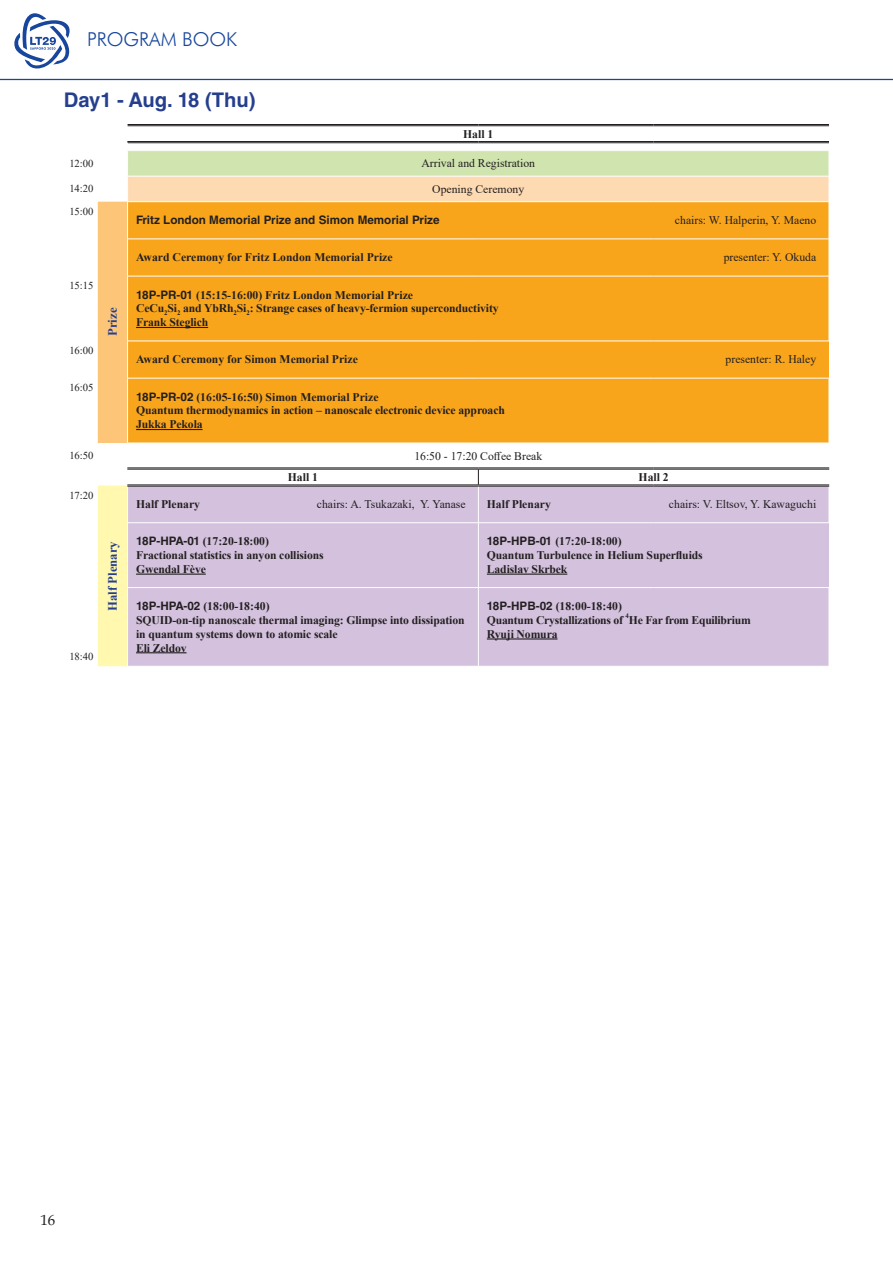
<style>
.page{position:relative;width:893px;height:1263px;background:#fff}
.page>*{position:absolute;margin:0;border:0;box-sizing:border-box;transform-origin:0 0}
.t1{font:700 20.25px "Helvetica LT Std";color:#253f8e}
.t2{font:300 19.2px "Futura BT";color:#18469d}
.t3{font:14.85px "Book Antiqua";color:#231f20}
.t4{font:700 12.75px "Times New Roman";color:#253f8e}
.t5{font:700 11.7px/13.8px "Times New Roman";letter-spacing:-.01em;color:#231f20}
.t6{font:11.7px "Times New Roman";color:#231f20}
.t7{font:700 11.7px "Helvetica LT Std";color:#231f20}
.t8{font:10.65px "Times New Roman";color:#231f20}
.t9{font:700 6.75px "Times New Roman";color:#231f20}
.s1{font-family:"Helvetica LT Std"}
</style>
<div class="page">
<svg style="left:14px;top:13px;width:56px;height:55px"></svg>
<hr style="left:0;top:79px;width:893px;height:1px;background:#18469d">
<div style="left:128px;top:151px;width:701px;height:25px;background:#cfe4ae"></div>
<div style="left:128px;top:176px;width:701px;height:26px;background:#fedab3"></div>
<div style="left:128px;top:202px;width:701px;height:241px;background:#f9a51b"></div>
<div style="left:98px;top:485px;width:29px;height:181px;background:#fff8ae"></div>
<div style="left:128px;top:487px;width:701px;height:179px;background:#d3c1dd"></div>
<hr style="left:127px;top:239px;width:176px;height:1px;background:#fff">
<hr style="left:303px;top:239px;width:175px;height:1px;background:#fff">
<hr style="left:478px;top:239px;width:176px;height:1px;background:#fff">
<hr style="left:654px;top:239px;width:175px;height:1px;background:#fff">
<hr style="left:127px;top:276px;width:176px;height:1px;background:#fff">
<hr style="left:303px;top:276px;width:175px;height:1px;background:#fff">
<hr style="left:478px;top:276px;width:176px;height:1px;background:#fff">
<hr style="left:654px;top:276px;width:175px;height:1px;background:#fff">
<hr style="left:127px;top:341px;width:176px;height:1px;background:#fff">
<hr style="left:303px;top:341px;width:175px;height:1px;background:#fff">
<hr style="left:127px;top:378px;width:176px;height:1px;background:#fff">
<hr style="left:303px;top:378px;width:175px;height:1px;background:#fff">
<hr style="left:128px;top:124px;width:175px;height:1px;background:#231f20">
<hr style="left:128px;top:125px;width:175px;height:1px;background:#231f20">
<hr style="left:303px;top:124px;width:175px;height:1px;background:#231f20">
<hr style="left:303px;top:125px;width:175px;height:1px;background:#231f20">
<hr style="left:478px;top:124px;width:176px;height:1px;background:#231f20">
<hr style="left:478px;top:125px;width:176px;height:1px;background:#231f20">
<hr style="left:654px;top:124px;width:175px;height:1px;background:#231f20">
<hr style="left:654px;top:125px;width:175px;height:1px;background:#231f20">
<hr style="left:127px;top:141px;width:176px;height:1px;background:#231f20">
<hr style="left:127px;top:142px;width:176px;height:1px;background:#231f20">
<hr style="left:303px;top:141px;width:175px;height:1px;background:#231f20">
<hr style="left:303px;top:142px;width:175px;height:1px;background:#231f20">
<hr style="left:478px;top:141px;width:176px;height:1px;background:#231f20">
<hr style="left:478px;top:142px;width:176px;height:1px;background:#231f20">
<hr style="left:654px;top:141px;width:175px;height:1px;background:#231f20">
<hr style="left:654px;top:142px;width:175px;height:1px;background:#231f20">
<hr style="left:127px;top:201px;width:176px;height:1px;background:#fff">
<hr style="left:303px;top:201px;width:175px;height:1px;background:#fff">
<hr style="left:478px;top:201px;width:176px;height:1px;background:#fff">
<hr style="left:654px;top:201px;width:175px;height:1px;background:#fff">
<hr style="left:127px;top:522px;width:176px;height:1px;background:#fff">
<hr style="left:303px;top:522px;width:175px;height:1px;background:#fff">
<hr style="left:127px;top:587px;width:176px;height:1px;background:#fff">
<hr style="left:303px;top:587px;width:175px;height:1px;background:#fff">
<hr style="left:127px;top:176px;width:176px;height:1px;background:#fff">
<hr style="left:303px;top:176px;width:175px;height:1px;background:#fff">
<hr style="left:478px;top:176px;width:176px;height:1px;background:#fff">
<hr style="left:654px;top:176px;width:175px;height:1px;background:#fff">
<svg style="left:98px;top:176px;width:30px;height:292px"></svg>
<hr style="left:478px;top:486px;width:1px;height:36px;background:#fff">
<hr style="left:478px;top:588px;width:1px;height:78px;background:#fff">
<svg style="left:478px;top:470px;width:1px;height:15px"></svg>
<hr style="left:478px;top:523px;width:1px;height:64px;background:#fff">
<hr style="left:478px;top:522px;width:176px;height:1px;background:#fff">
<hr style="left:654px;top:522px;width:175px;height:1px;background:#fff">
<hr style="left:478px;top:587px;width:176px;height:1px;background:#fff">
<hr style="left:654px;top:587px;width:175px;height:1px;background:#fff">
<hr style="left:127px;top:468px;width:176px;height:1px;background:#231f20">
<hr style="left:127px;top:469px;width:176px;height:1px;background:#231f20">
<hr style="left:303px;top:468px;width:175px;height:1px;background:#231f20">
<hr style="left:303px;top:469px;width:175px;height:1px;background:#231f20">
<hr style="left:478px;top:468px;width:176px;height:1px;background:#231f20">
<hr style="left:478px;top:469px;width:176px;height:1px;background:#231f20">
<hr style="left:654px;top:468px;width:175px;height:1px;background:#231f20">
<hr style="left:654px;top:469px;width:175px;height:1px;background:#231f20">
<hr style="left:127px;top:485px;width:176px;height:1px;background:#231f20">
<hr style="left:127px;top:486px;width:176px;height:1px;background:#231f20">
<hr style="left:303px;top:485px;width:175px;height:1px;background:#231f20">
<hr style="left:303px;top:486px;width:175px;height:1px;background:#231f20">
<hr style="left:478px;top:485px;width:176px;height:1px;background:#231f20">
<hr style="left:478px;top:486px;width:176px;height:1px;background:#231f20">
<hr style="left:654px;top:485px;width:175px;height:1px;background:#231f20">
<hr style="left:654px;top:486px;width:175px;height:1px;background:#231f20">
<hr style="left:478px;top:341px;width:176px;height:1px;background:#fff">
<hr style="left:654px;top:341px;width:175px;height:1px;background:#fff">
<hr style="left:478px;top:378px;width:176px;height:1px;background:#fff">
<hr style="left:654px;top:378px;width:175px;height:1px;background:#fff">
<hr style="left:136px;top:327px;width:72px;height:1px;background:#231f20">
<hr style="left:136px;top:429px;width:67px;height:1px;background:#231f20">
<hr style="left:136px;top:574px;width:70px;height:1px;background:#231f20">
<hr style="left:487px;top:574px;width:80px;height:1px;background:#231f20">
<hr style="left:136px;top:652px;width:51px;height:1px;background:#231f20">
<hr style="left:487px;top:638px;width:70px;height:1px;background:#231f20">
<h2 class="t2" style="left:87px;top:28px;width:152px">PROGRAM BOOK</h2>
<h1 class="t1" style="left:64px;top:88px;width:193px">Day1 - Aug. 18 (Thu)</h1>
<p class="t5" style="left:463px;top:126px;width:32px">Hall 1</p>
<p class="t8" style="left:69px;top:156px;width:26px">12:00</p>
<p class="t6" style="left:421px;top:155px;width:115px">Arrival and Registration</p>
<p class="t8" style="left:69px;top:181px;width:26px">14:20</p>
<p class="t6" style="left:432px;top:181px;width:93px">Opening Ceremony</p>
<p class="t8" style="left:69px;top:204px;width:26px">15:00</p>
<p class="t7" style="left:136px;top:213px;width:305px">Fritz London Memorial Prize and Simon Memorial Prize</p>
<p class="t6" style="left:675px;top:212px;width:143px">chairs: W. Halperin, Y. Maeno</p>
<p class="t5" style="left:136px;top:250px;width:258px">Award Ceremony for Fritz London Memorial Prize</p>
<p class="t6" style="left:724px;top:249px;width:94px">presenter: Y. Okuda</p>
<p class="t8" style="left:69px;top:278px;width:26px">15:15</p>
<p class="t5" style="left:136px;top:287px;width:364px"><span class="s1">18P-PR-01</span> (15:15-16:00) Fritz London Memorial Prize<br>CeCu<sub>2</sub>Si<sub>2</sub> and YbRh<sub>2</sub>Si<sub>2</sub>: Strange cases of heavy-fermion superconductivity<br>Frank Steglich</p>
<p class="t8" style="left:69px;top:343px;width:26px">16:00</p>
<p class="t5" style="left:136px;top:352px;width:223px">Award Ceremony for Simon Memorial Prize</p>
<p class="t6" style="left:726px;top:351px;width:92px">presenter: R. Haley</p>
<p class="t8" style="left:69px;top:380px;width:26px">16:05</p>
<p class="t5" style="left:136px;top:389px;width:370px"><span class="s1">18P-PR-02</span> (16:05-16:50) Simon Memorial Prize<br>Quantum thermodynamics in action – nanoscale electronic device approach<br>Jukka Pekola</p>
<p class="t8" style="left:69px;top:448px;width:26px">16:50</p>
<p class="t6" style="left:414px;top:447px;width:129px">16:50 - 17:20 Coffee Break</p>
<p class="t5" style="left:288px;top:470px;width:32px">Hall 1</p>
<p class="t5" style="left:639px;top:470px;width:32px">Hall 2</p>
<p class="t8" style="left:69px;top:487px;width:26px">17:20</p>
<p class="t5" style="left:136px;top:497px;width:65px">Half Plenary</p>
<p class="t6" style="left:317px;top:496px;width:150px">chairs: A. Tsukazaki, Y. Yanase</p>
<p class="t5" style="left:487px;top:497px;width:65px">Half Plenary</p>
<p class="t6" style="left:669px;top:496px;width:149px">chairs: V. Eltsov, Y. Kawaguchi</p>
<p class="t5" style="left:136px;top:534px;width:189px"><span class="s1">18P-HPA-01</span> (17:20-18:00)<br>Fractional statistics in anyon collisions<br>Gwendal Fève</p>
<p class="t5" style="left:487px;top:534px;width:217px"><span class="s1">18P-HPB-01</span> (17:20-18:00)<br>Quantum Turbulence in Helium Superfluids<br>Ladislav Skrbek</p>
<p class="t4" style="left:103px;top:336px;width:30px;rotate:-90deg">Prize</p>
<p class="t4" style="left:103px;top:611px;width:71px;rotate:-90deg">Half Plenary</p>
<p class="t5" style="left:136px;top:599px;width:330px"><span class="s1">18P-HPA-02</span> (18:00-18:40)<br>SQUID-on-tip nanoscale thermal imaging: Glimpse into dissipation in quantum systems down to atomic scale<br>Eli Zeldov</p>
<p class="t5" style="left:487px;top:599px;width:138px"><span class="s1">18P-HPB-02</span> (18:00-18:40)<br>Quantum Crystallizations of</p>
<p class="t9" style="left:625px;top:611px;width:5px">4</p>
<p class="t5" style="left:629px;top:613px;width:124px">He Far from Equilibrium</p>
<p class="t5" style="left:487px;top:626px;width:72px">Ryuji Nomura</p>
<p class="t8" style="left:69px;top:649px;width:26px">18:40</p>
<p class="t3" style="left:40px;top:1209px;width:16px">16</p>
</div>
